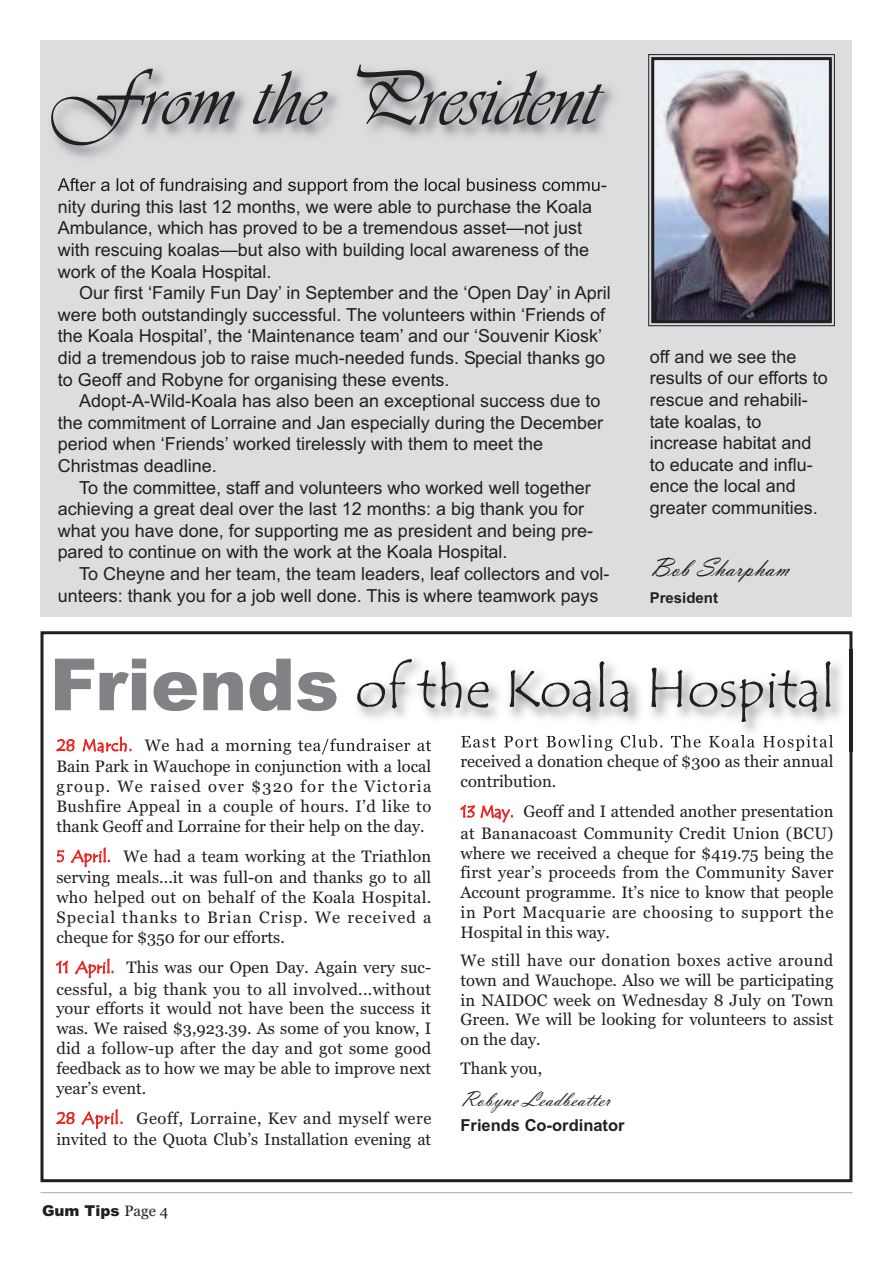
<style>
.page{position:relative;width:893px;height:1263px;background:#fff}
.page>*{position:absolute;margin:0;border:0;box-sizing:border-box;transform-origin:0 0}
.t1{font:81px "Vivaldii";color:#231f20}
.t2{font:54px "Tempus Sans ITC";color:#231f20}
.t3{font:27px "Vladimir Script";color:#231f20}
.t4{font:22.5px "Vladimir Script";color:#231f20}
.t5{font:18px/21.6px "Arial";color:#231f20}
.t6{font:16.5px/19.8px "Georgia";letter-spacing:.005em;color:#231f20}
.t7{font:16.5px/21.3px "Georgia";letter-spacing:.025em;color:#231f20}
.t8{font:700 16.5px "Arial";color:#231f20}
.t9{font:900 15px "Arial";color:#231f20}
.t10{font:700 15px "Arial";color:#231f20}
.s1{font-family:"Tempus Sans ITC";color:#ea2924}
.s2{font-family:"Georgia";font-weight:400}
</style>
<div class="page">
<div style="left:40px;top:40px;width:812px;height:576px;background:#dcdddf"></div>
<img style="left:53px;top:69px;width:560px;height:120px">
<img style="left:58px;top:178px;width:115px;height:11px">
<img style="left:655px;top:61px;width:173px;height:258px">
<div style="left:648px;top:54px;width:187px;height:272px;border:1px solid #231f20"></div>
<div style="left:651px;top:57px;width:181px;height:266px;border:3px solid #231f20"></div>
<div style="left:40px;top:631px;width:812px;height:551px;border:3px solid #231f20"></div>
<svg style="left:55px;top:659px;width:260px;height:52px"></svg>
<img style="left:315px;top:649px;width:538px;height:102px">
<img style="left:461px;top:736px;width:94px;height:12px">
<img style="left:315px;top:671px;width:22px;height:40px">
<hr style="left:40px;top:1192px;width:812px;height:1px;background:#a8a9ad">
<h1 class="t1" style="left:51px;top:49px;width:548px">From the President</h1>
<p class="t5" style="left:58px;top:174px;width:551px">After a lot of fundraising and support from the local business commu&shy;nity during this last 12 months, we were able to purchase the Koala Ambulance, which has proved to be a tremendous asset—not just with rescuing koalas—but also with building local awareness of the work of the Koala Hospital.</p>
<p class="t5" style="left:58px;top:282px;width:555px;text-indent:21px">Our first ‘Family Fun Day’ in September and the ‘Open Day’ in April were both outstandingly successful. The volunteers within ‘Friends of the Koala Hospital’, the ‘Maintenance team’ and our ‘Souvenir Kiosk’ did a tremendous job to raise much-needed funds. Special thanks go to Geoff and Robyne for organising these events.</p>
<p class="t5" style="left:58px;top:390px;width:547px;text-indent:21px">Adopt-A-Wild-Koala has also been an exceptional success due to the commitment of Lorraine and Jan especially during the December period when ‘Friends’ worked tirelessly with them to meet the Christmas deadline.</p>
<p class="t5" style="left:58px;top:476px;width:537px;text-indent:21px">To the committee, staff and volunteers who worked well together achieving a great deal over the last 12 months: a big thank you for what you have done, for supporting me as president and being pre&shy;pared to continue on with the work at the Koala Hospital.</p>
<p class="t5" style="left:58px;top:563px;width:553px;text-indent:21px">To Cheyne and her team, the team leaders, leaf collectors and vol&shy;unteers: thank you for a job well done. This is where teamwork pays</p>
<p class="t5" style="left:650px;top:346px;width:180px">off and we see the results of our efforts to rescue and rehabili&shy;tate koalas, to increase habitat and to educate and influ&shy;ence the local and greater communities.</p>
<h3 class="t3" style="left:650px;top:550px;width:141px">Bob Sharpham</h3>
<p class="t10" style="left:650px;top:589px;width:70px">President</p>
<h2 class="t2" style="left:355px;top:656px;width:481px">of the Koala Hospital</h2>
<p class="t6" style="left:56px;top:735px;width:376px;line-height:21.3px"><span class="s1">28 March.</span> We had a morning tea/fundraiser at<br>Bain Park in Wauchope in conjunction with a local</p>
<p class="t6" style="left:56px;top:776px;width:376px;text-align:justify">group. We raised over $320 for the Victoria Bushfire Appeal in a couple of hours. I’d like to thank Geoff and Lorraine for their help on the day.</p>
<p class="t6" style="left:56px;top:846px;width:376px;line-height:21.3px"><span class="s1">5 April.</span> We had a team working at the Triathlon serving meals...it was full-on and thanks go to all</p>
<p class="t6" style="left:56px;top:888px;width:376px;text-align:justify">who helped out on behalf of the Koala Hospital.<br>Special thanks to Brian Crisp. We received a cheque for $350 for our efforts.</p>
<p class="t7" style="left:56px;top:957px;width:376px"><span class="s1">11 April.</span> This was our Open Day. Again very suc&shy;cessful, a big thank you to all involved...without</p>
<p class="t6" style="left:56px;top:999px;width:376px;text-align:justify">your efforts it would not have been the success it was. We raised $3,923.39. As some of you know, I did a follow-up after the day and got some good feedback as to how we may be able to improve next year’s event.</p>
<p class="t6" style="left:56px;top:1107px;width:376px;line-height:21.3px"><span class="s1">28 April.</span> Geoff, Lorraine, Kev and myself were invited to the Quota Club’s Installation evening at</p>
<p class="t9" style="left:42px;top:1202px;width:128px">Gum Tips <span class="s2">Page 4</span></p>
<p class="t6" style="left:460px;top:751px;width:374px">received a donation cheque of $300 as their annual contribution.</p>
<p class="t6" style="left:460px;top:801px;width:374px;line-height:21.3px"><span class="s1">13 May.</span> Geoff and I attended another presentation at Bananacoast Community Credit Union (BCU)</p>
<p class="t6" style="left:460px;top:843px;width:374px;text-align:justify">where we received a cheque for $419.75 being the first year’s proceeds from the Community Saver Account programme. It’s nice to know that people in Port Macquarie are choosing to support the Hospital in this way.</p>
<p class="t6" style="left:460px;top:950px;width:374px;text-align:justify">We still have our donation boxes active around town and Wauchope. Also we will be participating in NAIDOC week on Wednesday 8 July on Town Green. We will be looking for volunteers to assist on the day.</p>
<p class="t6" style="left:460px;top:1058px;width:83px">Thank you,</p>
<p class="t4" style="left:460px;top:1085px;width:151px">Robyne Leadbeatter</p>
<p class="t8" style="left:460px;top:1115px;width:166px">Friends Co-ordinator</p>
</div>
